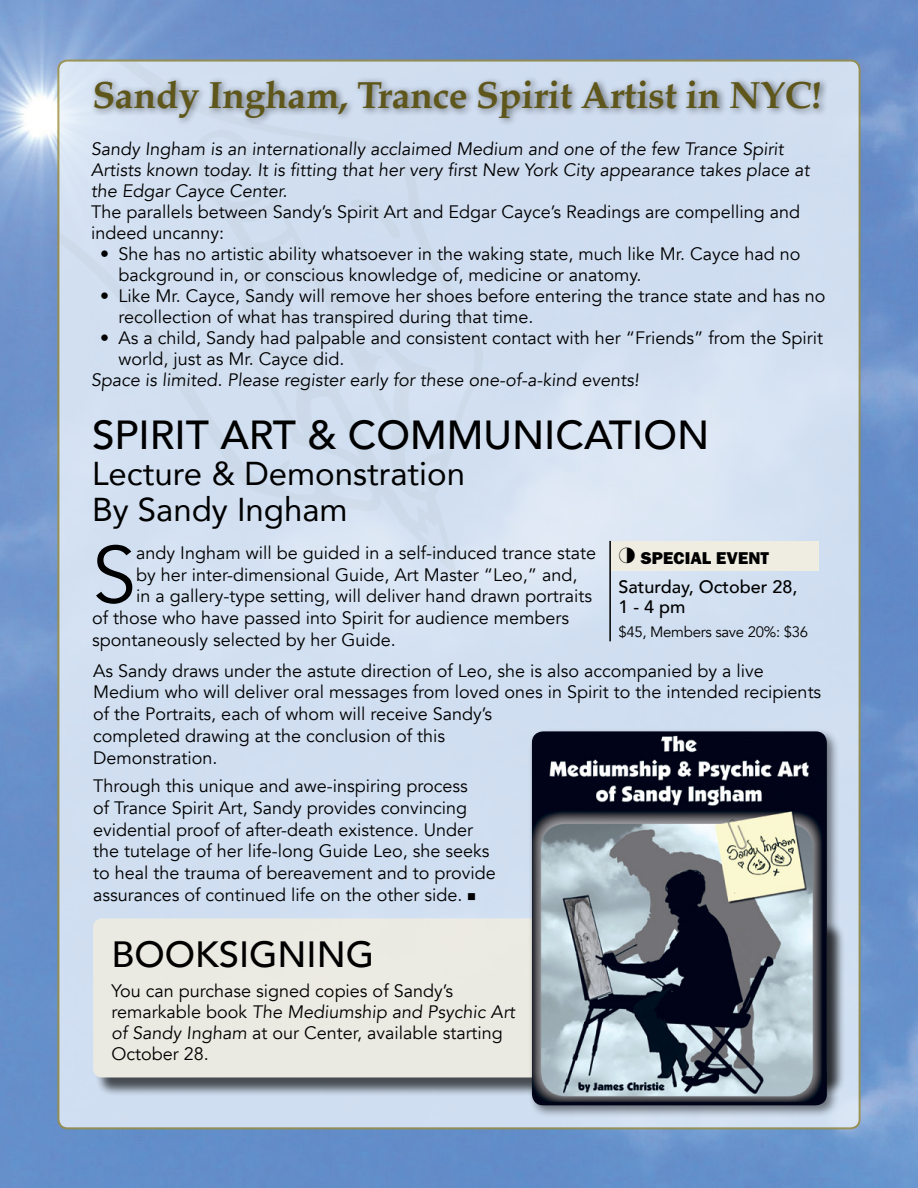
<style>
.page{position:relative;width:918px;height:1188px;background:#fff}
.page>*{position:absolute;margin:0;border:0;box-sizing:border-box;transform-origin:0 0}
.t1{font:79.5px "Avenir";color:#000}
.Headline2{font:500 40.5px "Avenir";color:#000}
.t2{font:700 37.5px "Palatino";color:#5e561a}
.Headline2-2{font:500 36.45px "Avenir";color:#000}
.Headline2-3{font:33px/36px "Avenir";color:#000}
.t3{font:18px/21px "Avenir";color:#000}
.Date{font:500 18px/20.2px "Avenir";color:#000}
.Date-2{font:800 17.25px "Franklin Gothic";color:#000}
.t4{font:15px "Avenir";letter-spacing:-.02em;color:#000}
.s1{font-family:"Weather";font-weight:400}
</style>
<div class="page">
<img style="left:0;top:0;width:918px;height:1188px">
<div style="left:58px;top:61px;width:802px;height:1067px;background:#d0def1;border-radius:9px"></div>
<img style="left:58px;top:61px;width:424px;height:516px">
<div style="left:611px;top:541px;width:208px;height:30px;background:#efece1"></div>
<hr style="left:609px;top:541px;width:2px;height:100px;background:#000">
<div style="left:90px;top:75px;width:739px;height:51px;background:#000;opacity:.5"></div>
<div style="left:95px;top:920px;width:751px;height:177px;background:#000;opacity:.75"></div>
<div style="left:93px;top:918px;width:734px;height:159px;background:#efece1;border-radius:9px"></div>
<div style="left:528px;top:727px;width:312px;height:392px;background:#000;opacity:.5"></div>
<img style="left:532px;top:731px;width:295px;height:374px">
<p class="t2" style="left:92px;top:63px;width:733px">Sandy Ingham, Trance Spirit Artist in NYC!</p>
<p class="t3" style="left:91px;top:138px;width:722px">Sandy Ingham is an internationally acclaimed Medium and one of the few Trance Spirit<br>Artists known today. It is fitting that her very first New York City appearance takes place at the Edgar Cayce Center.</p>
<p class="t3" style="left:91px;top:201px;width:711px">The parallels between Sandy’s Spirit Art and Edgar Cayce’s Readings are compelling and indeed uncanny:</p>
<p class="t3" style="left:118px;top:243px;width:684px;text-indent:-18px">• She has no artistic ability whatsoever in the waking state, much like Mr. Cayce had no background in, or conscious knowledge of, medicine or anatomy.</p>
<p class="t3" style="left:118px;top:285px;width:709px;text-indent:-18px">• Like Mr. Cayce, Sandy will remove her shoes before entering the trance state and has no recollection of what has transpired during that time.</p>
<p class="t3" style="left:118px;top:327px;width:706px;text-indent:-18px">• As a child, Sandy had palpable and consistent contact with her “Friends” from the Spirit world, just as Mr. Cayce did.</p>
<p class="t3" style="left:91px;top:369px;width:551px">Space is limited. Please register early for these one-of-a-kind events!</p>
<p class="Headline2" style="left:92px;top:400px;width:619px">SPIRIT ART &amp; COMMUNICATION</p>
<p class="Headline2-3" style="left:92px;top:454px;width:375px">Lecture &amp; Demonstration<br>By Sandy Ingham</p>
<p class="Date-2" style="left:618px;top:548px;width:152px"><span class="s1">*</span> SPECIAL EVENT</p>
<p class="Date" style="left:618px;top:575px;width:181px">Saturday, October 28,<br>1 - 4 pm</p>
<p class="t4" style="left:618px;top:623px;width:191px">$45, Members save 20%: $36</p>
<p class="t1" style="left:92px;top:528px;width:46px">S</p>
<p class="t3" style="left:136px;top:543px;width:461px">andy Ingham will be guided in a self-induced trance state</p>
<p class="t3" style="left:136px;top:564px;width:443px">by her inter-dimensional Guide, Art Master “Leo,” and,</p>
<p class="t3" style="left:136px;top:586px;width:457px">in a gallery-type setting, will deliver hand drawn portraits</p>
<p class="t3" style="left:92px;top:608px;width:479px">of those who have passed into Spirit for audience members</p>
<p class="t3" style="left:92px;top:630px;width:305px">spontaneously selected by her Guide.</p>
<p class="t3" style="left:93px;top:660px;width:730px;line-height:21.8px">As Sandy draws under the astute direction of Leo, she is also accompanied by a live Medium who will deliver oral messages from loved ones in Spirit to the intended recipients of the Portraits, each of whom will receive Sandy’s<br>completed drawing at the conclusion of this<br>Demonstration.</p>
<p class="t3" style="left:93px;top:775px;width:404px;line-height:21.9px">Through this unique and awe-inspiring process<br>of Trance Spirit Art, Sandy provides convincing evidential proof of after-death existence. Under the tutelage of her life-long Guide Leo, she seeks to heal the trauma of bereavement and to provide assurances of continued life on the other side. ■</p>
<p class="Headline2-2" style="left:112px;top:923px;width:264px">BOOKSIGNING</p>
<p class="t3" style="left:112px;top:981px;width:407px">You can purchase signed copies of Sandy’s remarkable book The Mediumship and Psychic Art of Sandy Ingham at our Center, available starting October 28.</p>
</div>
